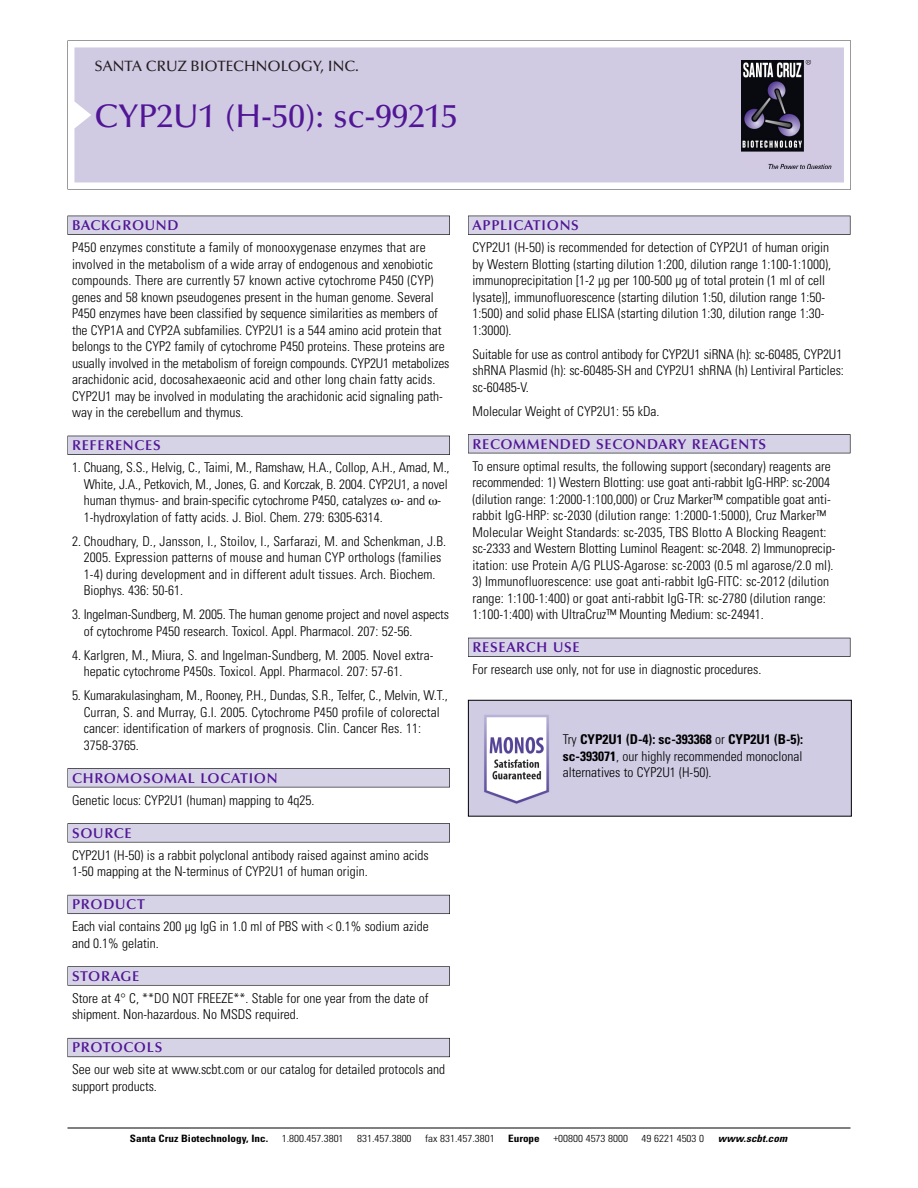
<style>
.page{position:relative;width:918px;height:1188px;background:#fff}
.page>*{position:absolute;margin:0;border:0;box-sizing:border-box;transform-origin:0 0}
.t1{font:500 33px "Optima";color:#511695}
.t2{font:500 15px "Optima";color:#231f20}
.t3{font:600 14.25px "Optima";letter-spacing:.05em;color:#511695}
.t4{font:300 condensed 13.5px/16.5px "Univers";color:#000}
.t5{font:300 condensed 10.2px "Univers";color:#000;scale:1.1 1}
.t6{font:700 condensed 10.2px "Univers";color:#000;scale:1.1 1}
.t7{font:italic 700 condensed 10.2px "Univers";letter-spacing:.005em;color:#000;scale:1.1 1}
.s1{font-weight:700}
</style>
<div class="page">
<svg style="left:68px;top:40px;width:783px;height:149px"></svg>
<div style="left:74px;top:47px;width:770px;height:135px;background:#d1cae3"></div>
<img style="left:741px;top:60px;width:90px;height:108px">
<div style="left:68px;top:216px;width:382px;height:19px;background:#525155"></div>
<div style="left:68px;top:216px;width:381px;height:18px;background:#d7d3e7"></div>
<div style="left:68px;top:436px;width:382px;height:19px;background:#515055"></div>
<div style="left:68px;top:436px;width:381px;height:18px;background:#d7d3e7"></div>
<div style="left:68px;top:768px;width:382px;height:19px;background:#545357"></div>
<div style="left:68px;top:769px;width:381px;height:18px;background:#d7d3e7"></div>
<div style="left:68px;top:823px;width:382px;height:19px;background:#575759"></div>
<div style="left:68px;top:824px;width:381px;height:18px;background:#d7d3e7"></div>
<div style="left:68px;top:895px;width:382px;height:19px;background:#5b5a62"></div>
<div style="left:68px;top:895px;width:381px;height:18px;background:#d7d3e7"></div>
<div style="left:68px;top:966px;width:382px;height:20px;background:#626263"></div>
<div style="left:68px;top:967px;width:381px;height:18px;background:#d7d3e7"></div>
<div style="left:68px;top:1038px;width:382px;height:19px;background:#66646d"></div>
<div style="left:68px;top:1039px;width:381px;height:18px;background:#d7d3e7"></div>
<div style="left:468px;top:216px;width:382px;height:19px;background:#525155"></div>
<div style="left:468px;top:216px;width:382px;height:18px;background:#d7d3e7"></div>
<div style="left:468px;top:434px;width:382px;height:19px;background:#525155"></div>
<div style="left:468px;top:435px;width:382px;height:18px;background:#d7d3e7"></div>
<div style="left:468px;top:638px;width:382px;height:19px;background:#525158"></div>
<div style="left:468px;top:638px;width:382px;height:18px;background:#d7d3e7"></div>
<hr style="left:68px;top:1128px;width:782px;height:1px;background:#000">
<img style="left:470px;top:702px;width:380px;height:113px">
<div style="left:468px;top:700px;width:384px;height:117px;border:1px solid #000"></div>
<p class="t2" style="left:94px;top:61px;width:266px">SANTA CRUZ BIOTECHNOLOGY, INC.</p>
<h1 class="t1" style="left:94px;top:103px;width:365px">CYP2U1 (H-50): sc-99215</h1>
<p class="t3" style="left:72px;top:219px;width:108px">BACKGROUND</p>
<p class="t4" style="left:72px;top:240px;width:379px">P450 enzymes constitute a family of monooxygenase enzymes that are involved in the metabolism of a wide array of endogenous and xenobiotic compounds. There are currently 57 known active cytochrome P450 (CYP) genes and 58 known pseudogenes present in the human genome. Several P450 enzymes have been classified by sequence similarities as members of the CYP1A and CYP2A subfamilies. CYP2U1 is a 544 amino acid protein that belongs to the CYP2 family of cytochrome P450 proteins. These proteins are usually involved in the metabolism of foreign compounds. CYP2U1 metabolizes arachidonic acid, docosahexaeonic acid and other long chain fatty acids.<br>CYP2U1 may be involved in modulating the arachidonic acid signaling path&shy;way in the cerebellum and thymus.</p>
<p class="t3" style="left:72px;top:440px;width:90px">REFERENCES</p>
<p class="t4" style="left:84px;top:460px;width:367px;text-indent:-12px">1. Chuang, S.S., Helvig, C., Taimi, M., Ramshaw, H.A., Collop, A.H., Amad, M., White, J.A., Petkovich, M., Jones, G. and Korczak, B. 2004. CYP2U1, a novel human thymus- and brain-specific cytochrome P450, catalyzes - and - 1-hydroxylation of fatty acids. J. Biol. Chem. 279: 6305-6314.</p>
<p class="t4" style="left:84px;top:534px;width:364px;text-indent:-12px">2. Choudhary, D., Jansson, I., Stoilov, I., Sarfarazi, M. and Schenkman, J.B.<br>2005. Expression patterns of mouse and human CYP orthologs (families 1-4) during development and in different adult tissues. Arch. Biochem.<br>Biophys. 436: 50-61.</p>
<p class="t4" style="left:84px;top:607px;width:367px;text-indent:-12px">3. Ingelman-Sundberg, M. 2005. The human genome project and novel aspects of cytochrome P450 research. Toxicol. Appl. Pharmacol. 207: 52-56.</p>
<p class="t4" style="left:84px;top:648px;width:351px;text-indent:-12px">4. Karlgren, M., Miura, S. and Ingelman-Sundberg, M. 2005. Novel extra&shy;hepatic cytochrome P450s. Toxicol. Appl. Pharmacol. 207: 57-61.</p>
<p class="t4" style="left:84px;top:688px;width:366px;text-indent:-12px">5. Kumarakulasingham, M., Rooney, P.H., Dundas, S.R., Telfer, C., Melvin, W.T., Curran, S. and Murray, G.I. 2005. Cytochrome P450 profile of colorectal cancer: identification of markers of prognosis. Clin. Cancer Res. 11:<br>3758-3765.</p>
<p class="t3" style="left:72px;top:772px;width:207px">CHROMOSOMAL LOCATION</p>
<p class="t4" style="left:72px;top:793px;width:244px">Genetic locus: CYP2U1 (human) mapping to 4q25.</p>
<p class="t3" style="left:72px;top:827px;width:61px">SOURCE</p>
<p class="t4" style="left:72px;top:848px;width:358px">CYP2U1 (H-50) is a rabbit polyclonal antibody raised against amino acids<br>1-50 mapping at the N-terminus of CYP2U1 of human origin.</p>
<p class="t3" style="left:72px;top:899px;width:74px">PRODUCT</p>
<p class="t4" style="left:72px;top:919px;width:358px">Each vial contains 200 µg IgG in 1.0 ml of PBS with &lt; 0.1% sodium azide and 0.1% gelatin.</p>
<p class="t3" style="left:72px;top:970px;width:69px">STORAGE</p>
<p class="t4" style="left:72px;top:991px;width:358px">Store at 4° C, **DO NOT FREEZE**. Stable for one year from the date of shipment. Non-hazardous. No MSDS required.</p>
<p class="t3" style="left:72px;top:1042px;width:92px">PROTOCOLS</p>
<p class="t4" style="left:72px;top:1063px;width:375px">See our web site at www.scbt.com or our catalog for detailed protocols and support products.</p>
<p class="t3" style="left:473px;top:219px;width:108px">APPLICATIONS</p>
<p class="t4" style="left:473px;top:240px;width:360px">CYP2U1 (H-50) is recommended for detection of CYP2U1 of human origin by Western Blotting (starting dilution 1:200, dilution range 1:100-1:1000), immunoprecipitation [1-2 µg per 100-500 µg of total protein (1 ml of cell lysate)], immunofluorescence (starting dilution 1:50, dilution range 1:50- 1:500) and solid phase ELISA (starting dilution 1:30, dilution range 1:30- 1:3000).</p>
<p class="t4" style="left:473px;top:347px;width:373px;text-align:justify">Suitable for use as control antibody for CYP2U1 siRNA (h): sc-60485, CYP2U1 shRNA Plasmid (h): sc-60485-SH and CYP2U1 shRNA (h) Lentiviral Particles: sc-60485-V.</p>
<p class="t4" style="left:473px;top:404px;width:189px">Molecular Weight of CYP2U1: 55 kDa.</p>
<p class="t3" style="left:473px;top:438px;width:295px">RECOMMENDED SECONDARY REAGENTS</p>
<p class="t4" style="left:473px;top:459px;width:364px">To ensure optimal results, the following support (secondary) reagents are recommended: 1) Western Blotting: use goat anti-rabbit IgG-HRP: sc-2004 (dilution range: 1:2000-1:100,000) or Cruz Marker™ compatible goat anti&shy;rabbit IgG-HRP: sc-2030 (dilution range: 1:2000-1:5000), Cruz Marker™ Molecular Weight Standards: sc-2035, TBS Blotto A Blocking Reagent: sc-2333 and Western Blotting Luminol Reagent: sc-2048. 2) Immunoprecip&shy;itation: use Protein A/G PLUS-Agarose: sc-2003 (0.5 ml agarose/2.0 ml).</p>
<p class="t4" style="left:473px;top:574px;width:358px">3) Immunofluorescence: use goat anti-rabbit IgG-FITC: sc-2012 (dilution range: 1:100-1:400) or goat anti-rabbit IgG-TR: sc-2780 (dilution range:<br>1:100-1:400) with UltraCruz™ Mounting Medium: sc-24941.</p>
<p class="t3" style="left:473px;top:642px;width:109px">RESEARCH USE</p>
<p class="t4" style="left:473px;top:662px;width:290px">For research use only, not for use in diagnostic procedures.</p>
<p class="t4" style="left:563px;top:733px;width:242px;text-align:justify">Try <span class="s1">CYP2U1 (D-4): sc-393368</span> or <span class="s1">CYP2U1 (B-5): sc-393071</span>, our highly recommended monoclonal alternatives to CYP2U1 (H-50).</p>
<p class="t6" style="left:130px;top:1135px;width:127px">Santa Cruz Biotechnology, Inc.</p>
<p class="t5" style="left:282px;top:1135px;width:58px">1.800.457.3801</p>
<p class="t5" style="left:357px;top:1135px;width:51px">831.457.3800</p>
<p class="t5" style="left:425px;top:1135px;width:65px">fax 831.457.3801</p>
<p class="t6" style="left:508px;top:1135px;width:30px">Europe</p>
<p class="t5" style="left:553px;top:1135px;width:69px">+00800 4573 8000</p>
<p class="t5" style="left:642px;top:1135px;width:58px">49 6221 4503 0</p>
<p class="t7" style="left:718px;top:1135px;width:64px">www.scbt.com</p>
</div>
